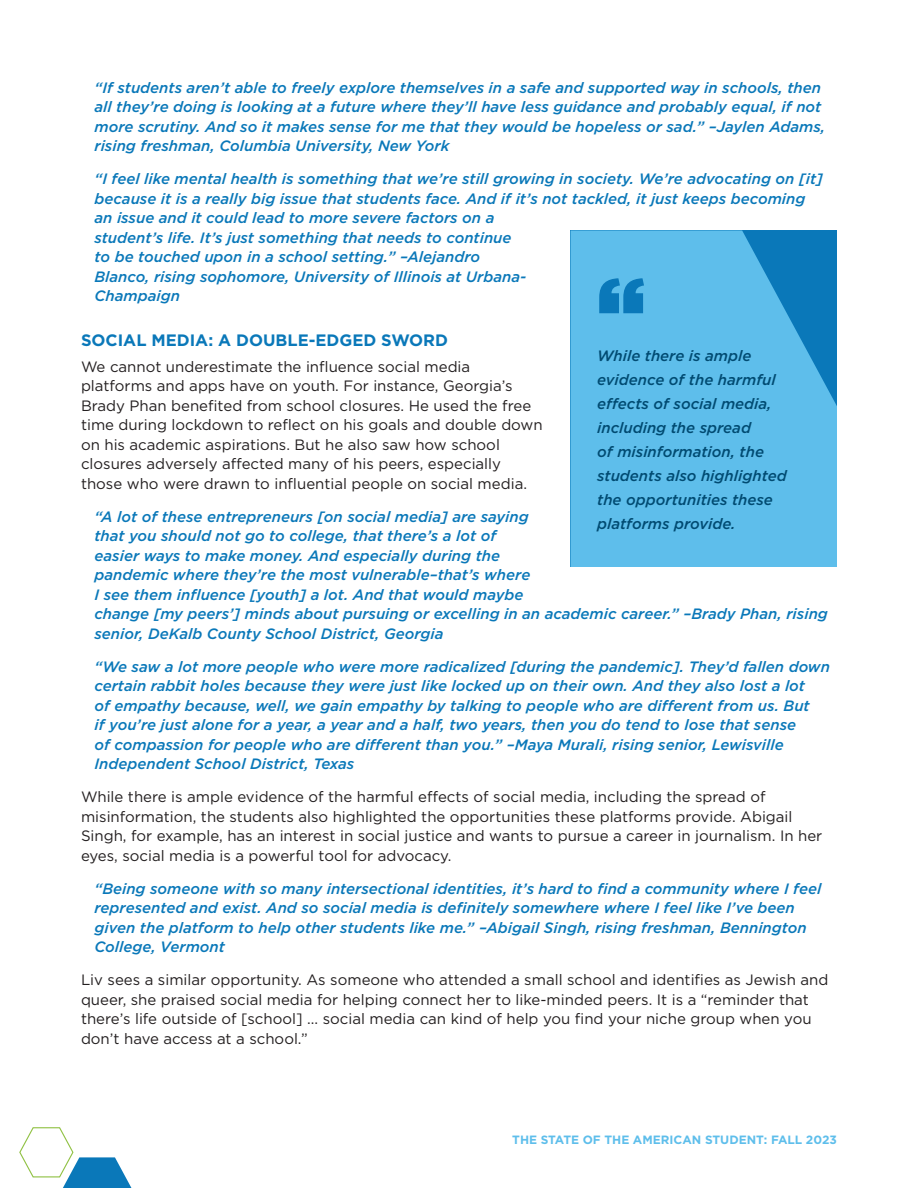
<style>
.page{position:relative;width:918px;height:1188px;background:#fff}
.page>*{position:absolute;margin:0;border:0;box-sizing:border-box;transform-origin:0 0}
.Heading_3{font:700 16.5px "Gotham";color:#0a78b9}
.Cara_Essay_Quotes{font:italic 500 15px/19.5px "Gotham";color:#0a78b9}
.Body{font:15px/19.5px "Gotham";color:#231f20}
.Essay_Quote_B{font:italic 500 15px/24px "Gotham";color:#014b72}
.t1{font:700 12px "Gotham";color:#5ebeeb}
</style>
<div class="page">
<svg style="left:19px;top:1127px;width:113px;height:61px"></svg>
<svg style="left:571px;top:230px;width:266px;height:337px;background:#55b7e6"></svg>
<svg style="left:599px;top:278px;width:45px;height:35px;background:#208ac6"></svg>
<p class="Cara_Essay_Quotes" style="left:94px;top:78px;width:732px">“If students aren’t able to freely explore themselves in a safe and supported way in schools, then all they’re doing is looking at a future where they’ll have less guidance and probably equal, if not more scrutiny. And so it makes sense for me that they would be hopeless or sad.” –Jaylen Adams, rising freshman, Columbia University, New York</p>
<p class="Cara_Essay_Quotes" style="left:94px;top:169px;width:730px">“I feel like mental health is something that we’re still growing in society. We’re advocating on [it] because it is a really big issue that students face. And if it’s not tackled, it just keeps becoming an issue and it could lead to more severe factors on a<br>student’s life. It’s just something that needs to continue<br>to be touched upon in a school setting.” –Alejandro<br>Blanco, rising sophomore, University of Illinois at Urbana-<br>Champaign</p>
<p class="Heading_3" style="left:81px;top:329px;width:369px">SOCIAL MEDIA: A DOUBLE-EDGED SWORD</p>
<p class="Body" style="left:81px;top:357px;width:463px">We cannot underestimate the influence social media platforms and apps have on youth. For instance, Georgia’s Brady Phan benefited from school closures. He used the free time during lockdown to reflect on his goals and double down on his academic aspirations. But he also saw how school closures adversely affected many of his peers, especially those who were drawn to influential people on social media.</p>
<p class="Cara_Essay_Quotes" style="left:94px;top:507px;width:735px">“A lot of these entrepreneurs [on social media] are saying<br>that you should not go to college, that there’s a lot of<br>easier ways to make money. And especially during the<br>pandemic where they’re the most vulnerable–that’s where<br>I see them influence [youth] a lot. And that would maybe<br>change [my peers’] minds about pursuing or excelling in an academic career.” –Brady Phan, rising senior, DeKalb County School District, Georgia</p>
<p class="Cara_Essay_Quotes" style="left:94px;top:657px;width:737px">“We saw a lot more people who were more radicalized [during the pandemic]. They’d fallen down certain rabbit holes because they were just like locked up on their own. And they also lost a lot<br>of empathy because, well, we gain empathy by talking to people who are different from us. But<br>if you’re just alone for a year, a year and a half, two years, then you do tend to lose that sense<br>of compassion for people who are different than you.” –Maya Murali, rising senior, Lewisville Independent School District, Texas</p>
<p class="Body" style="left:81px;top:787px;width:743px">While there is ample evidence of the harmful effects of social media, including the spread of misinformation, the students also highlighted the opportunities these platforms provide. Abigail Singh, for example, has an interest in social justice and wants to pursue a career in journalism. In her eyes, social media is a powerful tool for advocacy.</p>
<p class="Cara_Essay_Quotes" style="left:94px;top:879px;width:728px">“Being someone with so many intersectional identities, it’s hard to find a community where I feel represented and exist. And so social media is definitely somewhere where I feel like I’ve been given the platform to help other students like me.” –Abigail Singh, rising freshman, Bennington College, Vermont</p>
<p class="Body" style="left:81px;top:970px;width:749px">Liv sees a similar opportunity. As someone who attended a small school and identifies as Jewish and queer, she praised social media for helping connect her to like-minded peers. It is a “reminder that there’s life outside of [school] ... social media can kind of help you find your niche group when you don’t have access at a school.”</p>
<p class="Essay_Quote_B" style="left:597px;top:344px;width:191px">While there is ample evidence of the harmful effects of social media, including the spread<br>of misinformation, the students also highlighted the opportunities these platforms provide.</p>
<p class="t1" style="left:512px;top:1132px;width:326px">THE STATE OF THE AMERICAN STUDENT: FALL 2023</p>
</div>
